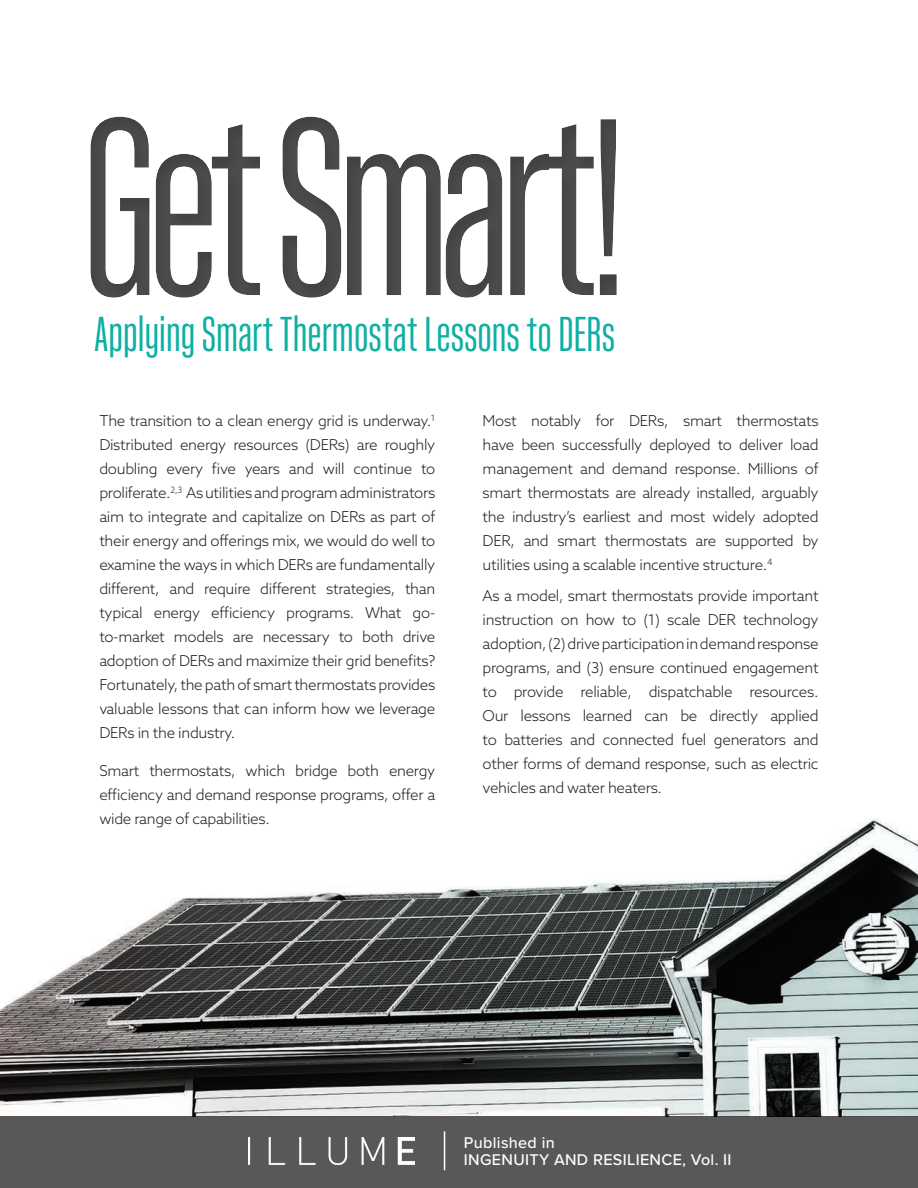
<style>
.page{position:relative;width:918px;height:1188px;background:#fff}
.page>*{position:absolute;margin:0;border:0;box-sizing:border-box;transform-origin:0 0}
.t1{font:255px "Kaneda Gothic";letter-spacing:-.045em;color:#4c4c4c}
.t2{font:49.5px "Kaneda Gothic";color:#0fb0a4}
.t3{font:500 16.2px/16.5px "Proxima Nova";letter-spacing:.02em;color:#fff}
.t4{font:300 15px/24px "Azo Sans";letter-spacing:-.02em;color:#231f20;text-align:justify}
</style>
<div class="page">
<img style="left:0;top:819px;width:918px;height:298px">
<hr style="left:917px;top:1024px;width:1px;height:93px;background:#c0bfbf">
<div style="left:43px;top:52px;width:796px;height:297px;background:#231f20;opacity:.15"></div>
<div style="left:0;top:1117px;width:918px;height:71px;background:#5a5757"></div>
<img style="left:248px;top:1137px;width:166px;height:27px">
<hr style="left:444px;top:1131px;width:1px;height:39px;background:#fff">
<h1 class="t1" style="left:81px;top:67px;width:549px">Get Smart!</h1>
<h2 class="t2" style="left:94px;top:306px;width:522px">Applying Smart Thermostat Lessons to DERs</h2>
<p class="t4" style="left:99px;top:409px;width:338px">The transition to a clean energy grid is underway.<sup>1<br></sup>Distributed energy resources (DERs) are roughly doubling every five years and will continue to proliferate.<sup>2,3</sup> As utilities and program administrators aim to integrate and capitalize on DERs as part of their energy and offerings mix, we would do well to examine the ways in which DERs are fundamentally different, and require different strategies, than typical energy efficiency programs. What go&shy;to-market models are necessary to both drive adoption of DERs and maximize their grid benefits?<br>Fortunately, the path of smart thermostats provides valuable lessons that can inform how we leverage DERs in the industry.</p>
<p class="t4" style="left:99px;top:758px;width:338px">Smart thermostats, which bridge both energy efficiency and demand response programs, offer a wide range of capabilities.</p>
<p class="t4" style="left:483px;top:409px;width:338px">Most notably for DERs, smart thermostats have been successfully deployed to deliver load management and demand response. Millions of smart thermostats are already installed, arguably the industry’s earliest and most widely adopted DER, and smart thermostats are supported by utilities using a scalable incentive structure.<sup>4</sup></p>
<p class="t4" style="left:483px;top:584px;width:338px">As a model, smart thermostats provide important instruction on how to (1) scale DER technology adoption, (2) drive participation in demand response programs, and (3) ensure continued engagement to provide reliable, dispatchable resources.<br>Our lessons learned can be directly applied to batteries and connected fuel generators and other forms of demand response, such as electric vehicles and water heaters.</p>
<p class="t3" style="left:464px;top:1134px;width:269px">Published in<br>INGENUITY AND RESILIENCE, Vol. II</p>
</div>
